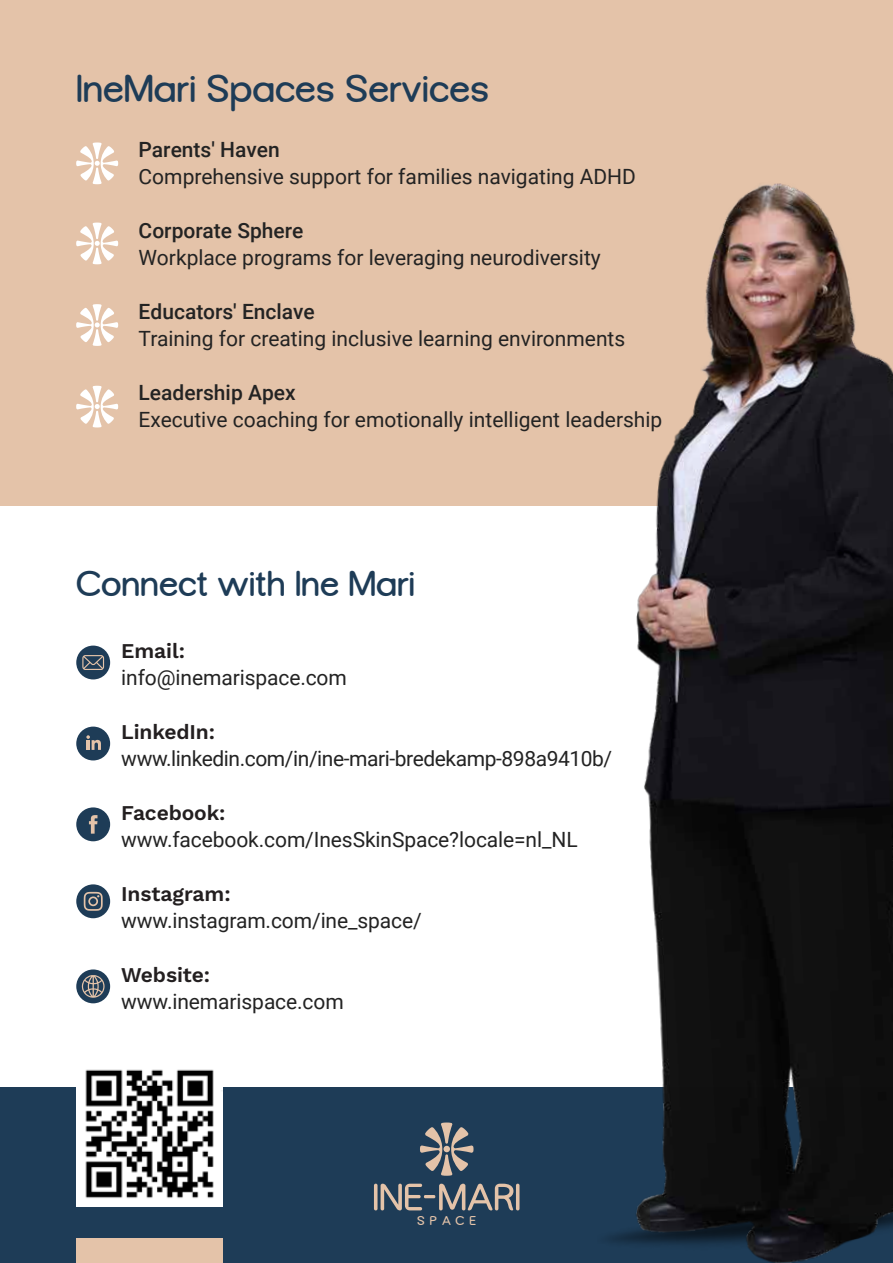
<style>
.page{position:relative;width:893px;height:1263px;background:#fff}
.page>*{position:absolute;margin:0;border:0;box-sizing:border-box;transform-origin:0 0}
.t1{font:39px "Caregold";color:#1e3c57}
.t2{font:36px "Caregold";color:#1e3c57}
.t3{font:21px "Roboto";color:#232323}
.t4{font:500 21px "Roboto";color:#232323}
.t5{font:21px "Roboto";letter-spacing:-.02em;color:#232323}
.t6{font:600 21px "Work Sans";letter-spacing:-.005em;color:#231f20}
.t7{font:12.75px "Caregold";letter-spacing:.4em;color:#e4c3a9}
</style>
<div class="page">
<div style="left:0;top:0;width:893px;height:506px;background:#e4c3a9"></div>
<div style="left:0;top:1088px;width:893px;height:175px;background:#1e3c57"></div>
<svg style="left:76px;top:142px;width:42px;height:42px"></svg>
<svg style="left:76px;top:223px;width:42px;height:41px"></svg>
<svg style="left:76px;top:304px;width:42px;height:42px"></svg>
<svg style="left:76px;top:386px;width:42px;height:41px"></svg>
<svg style="left:420px;top:1122px;width:54px;height:54px"></svg>
<svg style="left:374px;top:1184px;width:4px;height:26px"></svg>
<hr style="left:516px;top:1184px;width:3px;height:26px;background:#e4c3a9;border-radius:2px">
<svg style="left:381px;top:1184px;width:132px;height:26px"></svg>
<div style="left:76px;top:727px;width:34px;height:33px;background:#1e3c57;border-radius:17px"></div>
<div style="left:76px;top:646px;width:34px;height:33px;background:#1e3c57;border-radius:17px"></div>
<div style="left:76px;top:807px;width:34px;height:34px;background:#1e3c57;border-radius:17px"></div>
<div style="left:76px;top:884px;width:34px;height:34px;background:#1e3c57;border-radius:17px"></div>
<div style="left:76px;top:969px;width:34px;height:34px;background:#1e3c57;border-radius:17px"></div>
<svg style="left:86px;top:735px;width:15px;height:15px"></svg>
<svg style="left:89px;top:815px;width:8px;height:19px"></svg>
<svg style="left:84px;top:892px;width:19px;height:19px"></svg>
<svg style="left:82px;top:975px;width:23px;height:23px"></svg>
<svg style="left:82px;top:655px;width:22px;height:15px"></svg>
<img style="left:613px;top:183px;width:280px;height:1080px">
<img style="left:76px;top:1069px;width:146px;height:137px">
<div style="left:76px;top:1238px;width:146px;height:25px;background:#e4c3a9"></div>
<h1 class="t1" style="left:76px;top:67px;width:415px">IneMari Spaces Services</h1>
<p class="t4" style="left:139px;top:135px;width:143px">Parents' Haven</p>
<p class="t3" style="left:139px;top:162px;width:499px">Comprehensive support for families navigating ADHD</p>
<p class="t4" style="left:139px;top:216px;width:166px">Corporate Sphere</p>
<p class="t3" style="left:139px;top:243px;width:464px">Workplace programs for leveraging neurodiversity</p>
<p class="t4" style="left:139px;top:297px;width:178px">Educators' Enclave</p>
<p class="t3" style="left:139px;top:324px;width:488px">Training for creating inclusive learning environments</p>
<p class="t4" style="left:139px;top:378px;width:159px">Leadership Apex</p>
<p class="t3" style="left:139px;top:405px;width:525px">Executive coaching for emotionally intelligent leadership</p>
<h2 class="t2" style="left:76px;top:563px;width:341px">Connect with Ine Mari</h2>
<p class="t6" style="left:121px;top:635px;width:65px">Email:</p>
<p class="t3" style="left:121px;top:663px;width:227px">info@inemarispace.com</p>
<p class="t6" style="left:121px;top:716px;width:95px">LinkedIn:</p>
<p class="t5" style="left:121px;top:744px;width:492px">www.linkedin.com/in/ine-mari-bredekamp-898a9410b/</p>
<p class="t6" style="left:121px;top:797px;width:106px">Facebook:</p>
<p class="t3" style="left:121px;top:825px;width:458px">www.facebook.com/InesSkinSpace?locale=nl_NL</p>
<p class="t6" style="left:121px;top:878px;width:111px">Instagram:</p>
<p class="t3" style="left:121px;top:906px;width:302px">www.instagram.com/ine_space/</p>
<p class="t6" style="left:121px;top:959px;width:90px">Website:</p>
<p class="t3" style="left:121px;top:987px;width:224px">www.inemarispace.com</p>
<p class="t7" style="left:417px;top:1213px;width:61px">SPACE</p>
</div>
